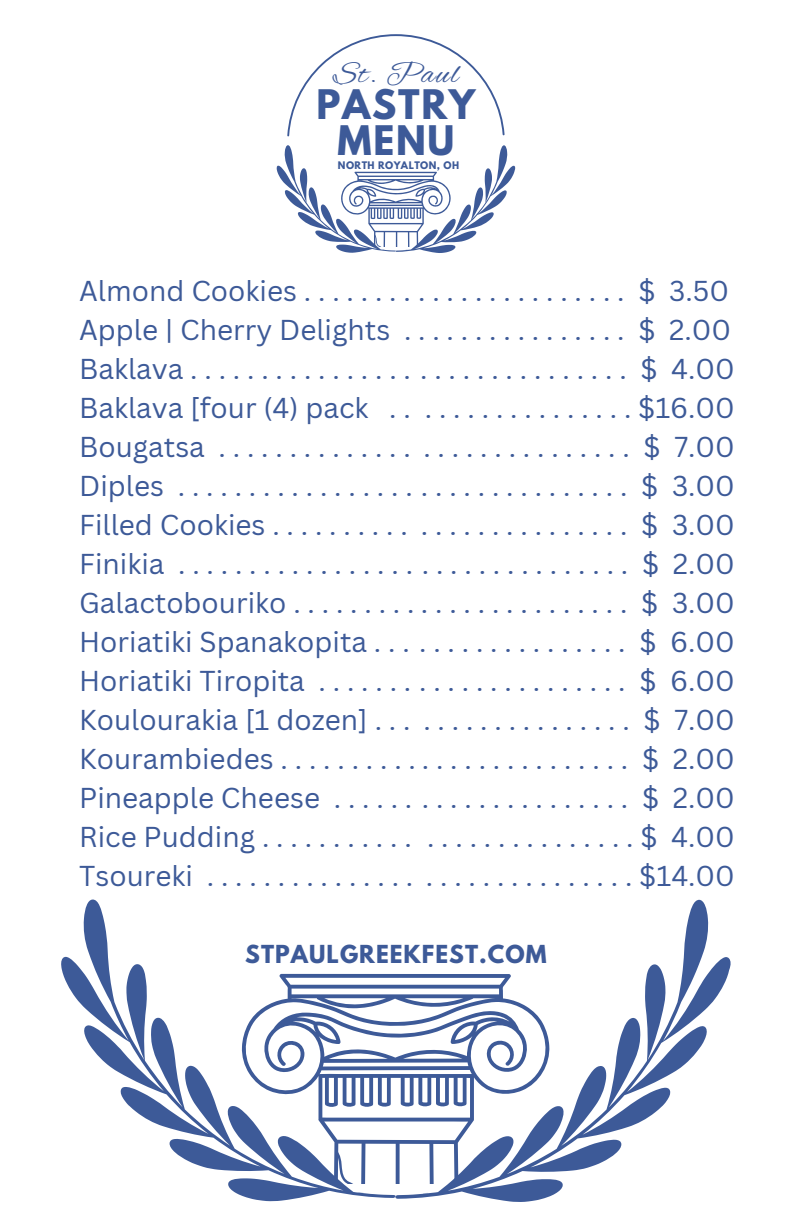
<style>
.page{position:relative;width:792px;height:1224px;background:#fff}
.page>*{position:absolute;margin:0;border:0;box-sizing:border-box;transform-origin:0 0}
.t1{font:700 36.2px/35.6px "League Spartan";letter-spacing:.045em;color:#3d5a98;text-align:center}
.t2{font:32px "Alex Brush";letter-spacing:.045em;color:#3d5a98}
.t3{font:28px/39px "Canva Sans";color:#3d5a98}
.t4{font:700 22px "League Spartan";letter-spacing:.045em;color:#3d5a98}
.t5{font:700 9.2px "League Spartan";letter-spacing:.045em;color:#3d5a98}
</style>
<div class="page">
<svg style="left:287px;top:34px;width:218px;height:102px"></svg>
<svg style="left:277px;top:145px;width:238px;height:108px"></svg>
<svg style="left:61px;top:899px;width:334px;height:302px"></svg>
<svg style="left:395px;top:900px;width:336px;height:302px"></svg>
<svg style="left:242px;top:974px;width:308px;height:209px"></svg>
<svg style="left:334px;top:1151px;width:24px;height:32px"></svg>
<h2 class="t2" style="left:333px;top:56px;width:127px">St. Paul</h2>
<p class="t1" style="left:316px;top:92px;width:161px">PASTRY<br>MENU</p>
<p class="t5" style="left:338px;top:161px;width:123px">NORTH ROYALTON, OH</p>
<h1 class="t3" style="left:79px;top:271px;width:657px">Almond Cookies . . . . . . . ................ $ 3.50<br>Apple | Cherry Delights . . . . . . . . . . . . . . . . $ 2.00<br>Baklava............................... $ 4.00<br>Baklava [four (4) pack . .<br>Bougatsa .............. ............... $ 7.00<br>Diples ................................ $ 3.00<br>Filled Cookies . . . . . . . . . .<br>Finikia ................................ $ 2.00<br>Galactobouriko . . . . . . . . . . . . . . . . . . . . . . . . $ 3.00<br>Horiatiki Spanakopita . . . . . . . . . . . . . . . . . . $ 6.00<br>Horiatiki Tiropita . . . . . . . . . . . . . . . . . . . . . . $ 6.00<br>Koulourakia [1 dozen] . . .<br>Kourambiedes . . . . . . . . . ................ $ 2.00<br>Pineapple Cheese . . . . . . . . . . . . . . . . . . . . . $ 2.00<br>RicePudding...........<br>Tsoureki ...............</h1>
<h3 class="t3" style="left:425px;top:388px;width:312px">...............$16.00</h3>
<h3 class="t3" style="left:421px;top:505px;width:316px">............... $ 3.00</h3>
<h3 class="t3" style="left:423px;top:700px;width:313px">............... $ 7.00</h3>
<h3 class="t3" style="left:426px;top:817px;width:310px">...............$ 4.00 ...............$14.00</h3>
<h3 class="t4" style="left:245px;top:943px;width:303px">STPAULGREEKFEST.COM</h3>
</div>
